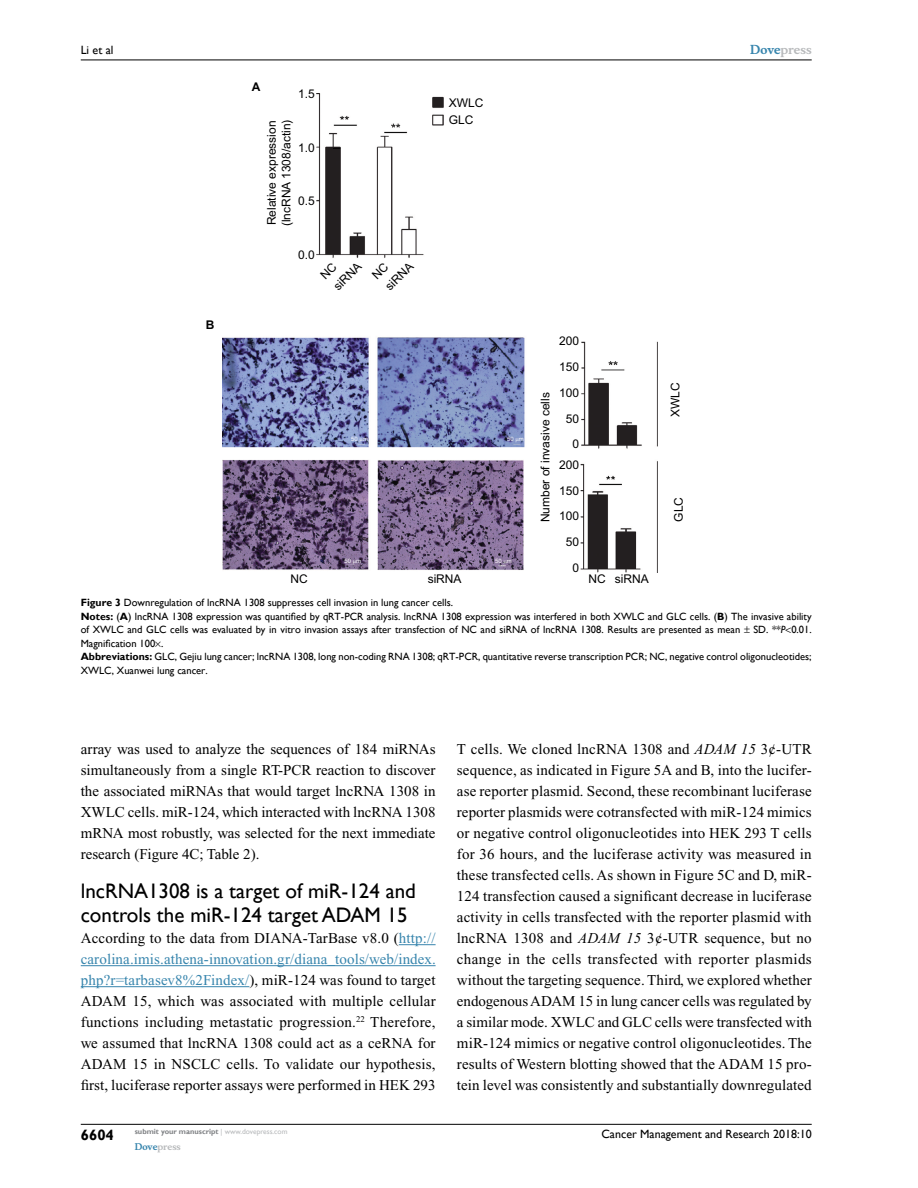
<style>
.page{position:relative;width:918px;height:1188px;background:#fff}
.page>*{position:absolute;margin:0;border:0;box-sizing:border-box;transform-origin:0 0}
.t1{font:21px/24px "Gill Sans";color:#000}
.t2{font:15px/21px "Times New Roman";letter-spacing:.005em;color:#000;text-align:justify}
.t3{font:700 15px "Gill Sans";color:#000}
.t4{font:12px/17.4px "Arial";color:#000}
.t5{font:12px "Gill Sans";color:#000}
.t6{font:700 12px "Musee";color:#b8babc}
.t7{font:700 12px "Arial";color:#000}
.t8{font:10.5px/13.5px "Gill Sans";color:#000}
.t9{font:700 9px "Musee";color:#b8babc}
.t10{font:700 7.5px "Gill Sans";color:#808285}
.t11{font:6px "Arial";color:#fff}
.s1{color:#3785ad}
.s2{font-weight:700}
.s3{font-style:italic}
.s4{font-weight:400;color:#b8babc}
</style>
<div class="page">
<hr style="left:81px;top:1124px;width:731px;height:1px;background:#000">
<hr style="left:81px;top:60px;width:731px;height:1px;background:#000">
<hr style="left:399px;top:944px;width:37px;height:1px;background:#3785ad">
<hr style="left:81px;top:965px;width:355px;height:1px;background:#3785ad">
<hr style="left:81px;top:986px;width:168px;height:1px;background:#3785ad">
<img style="left:223px;top:94px;width:435px;height:478px">
<svg style="left:353px;top:560px;width:3px;height:4px"></svg>
<svg style="left:504px;top:560px;width:3px;height:4px"></svg>
<svg style="left:360px;top:439px;width:3px;height:4px"></svg>
<svg style="left:516px;top:439px;width:3px;height:4px"></svg>
<p class="t5" style="left:81px;top:43px;width:34px">Li et al</p>
<p class="t7" style="left:206px;top:316px;width:10px">B</p>
<p class="t7" style="left:252px;top:79px;width:10px">A</p>
<p class="t4" style="left:298px;top:85px;width:18px">1.5</p>
<p class="t4" style="left:265px;top:226px;width:108px;line-height:14.4px;rotate:-90deg">Relative expression (lncRNA 1308/actin)</p>
<p class="t4" style="left:298px;top:139px;width:18px">1.0</p>
<p class="t4" style="left:298px;top:193px;width:18px">0.5</p>
<p class="t4" style="left:298px;top:246px;width:18px">0.0</p>
<p class="t4" style="left:316px;top:271px;width:37px;rotate:-45deg">NC siRNA</p>
<p class="t4" style="left:368px;top:271px;width:37px;rotate:-45deg">NC siRNA</p>
<p class="t4" style="left:449px;top:95px;width:36px;line-height:16.8px">XWLC<br>GLC</p>
<p class="t4" style="left:559px;top:333px;width:22px">200</p>
<p class="t4" style="left:559px;top:358px;width:22px">150</p>
<p class="t11" style="left:351px;top:435px;width:18px">50 m</p>
<p class="t11" style="left:507px;top:435px;width:18px">50 m</p>
<p class="t4" style="left:537px;top:522px;width:132px;rotate:-90deg">Number of invasive cells</p>
<p class="t4" style="left:559px;top:384px;width:22px">100</p>
<p class="t4" style="left:566px;top:410px;width:15px">50</p>
<p class="t4" style="left:573px;top:436px;width:8px">0</p>
<p class="t4" style="left:559px;top:456px;width:22px">200</p>
<p class="t4" style="left:559px;top:482px;width:22px">150</p>
<p class="t4" style="left:559px;top:507px;width:22px">100</p>
<p class="t4" style="left:566px;top:533px;width:15px">50</p>
<p class="t11" style="left:345px;top:557px;width:18px">50 m</p>
<p class="t11" style="left:495px;top:557px;width:18px">50 m</p>
<p class="t4" style="left:573px;top:559px;width:8px">0</p>
<p class="t4" style="left:290px;top:570px;width:19px">NC</p>
<p class="t4" style="left:428px;top:570px;width:35px">siRNA</p>
<p class="t4" style="left:589px;top:570px;width:62px">NC siRNA</p>
<p class="t4" style="left:667px;top:417px;width:36px;rotate:-90deg">XWLC</p>
<p class="t4" style="left:670px;top:522px;width:26px;rotate:-90deg">GLC</p>
<p class="t6" style="left:750px;top:43px;width:63px"><span class="s1">Dove</span>press</p>
<p class="t8" style="left:81px;top:596px;width:732px"><span class="s2">Figure 3</span> Downregulation of lncRNA 1308 suppresses cell invasion in lung cancer cells.<br><span class="s2">Notes:</span> (<span class="s2">A</span>) lncRNA 1308 expression was quantified by qRT-PCR analysis. lncRNA 1308 expression was interfered in both XWLC and GLC cells. (<span class="s2">B</span>) The invasive ability of XWLC and GLC cells was evaluated by in vitro invasion assays after transfection of NC and siRNA of lncRNA 1308. Results are presented as mean</p>
<p class="t8" style="left:753px;top:623px;width:60px">SD. **<span class="s3">P</span> 0.01.</p>
<p class="t8" style="left:81px;top:637px;width:732px">Magnification 100 .<br><span class="s2">Abbreviations:</span> GLC, Gejiu lung cancer; lncRNA 1308, long non-coding RNA 1308; qRT-PCR, quantitative reverse transcription PCR; NC, negative control oligonucleotides;<br>XWLC, Xuanwei lung cancer.</p>
<p class="t2" style="left:81px;top:739px;width:356px">array was used to analyze the sequences of 184 miRNAs simultaneously from a single RT-PCR reaction to discover the associated miRNAs that would target lncRNA 1308 in XWLC cells. miR-124, which interacted with lncRNA 1308 mRNA most robustly, was selected for the next immediate research (Figure 4C; Table 2).</p>
<h1 class="t1" style="left:81px;top:880px;width:337px">lncRNA 1308 is a target of miR-124 and controls the miR-124 target ADAM 15</h1>
<p class="t2" style="left:81px;top:928px;width:357px">According to the data from DIANA-TarBase v8.0 (<span class="s1">http:// carolina.imis.athena-innovation.gr/diana_tools/web/index. php?r=tarbasev8%2Findex/</span>), miR-124 was found to target ADAM 15, which was associated with multiple cellular functions including metastatic progression.<sup>22</sup> Therefore, we assumed that lncRNA 1308 could act as a ceRNA for ADAM 15 in NSCLC cells. To validate our hypothesis, first, luciferase reporter assays were performed in HEK 293</p>
<p class="t2" style="left:457px;top:739px;width:357px">T cells. We cloned lncRNA 1308 and <span class="s3">ADAM 15</span> 3¢-UTR sequence, as indicated in Figure 5A and B, into the lucifer&shy;ase reporter plasmid. Second, these recombinant luciferase reporter plasmids were cotransfected with miR-124 mimics or negative control oligonucleotides into HEK 293 T cells for 36 hours, and the luciferase activity was measured in these transfected cells. As shown in Figure 5C and D, miR-124 transfection caused a significant decrease in luciferase activity in cells transfected with the reporter plasmid with lncRNA 1308 and <span class="s3">ADAM 15</span> 3¢-UTR sequence, but no change in the cells transfected with reporter plasmids without the targeting sequence. Third, we explored whether endogenous ADAM 15 in lung cancer cells was regulated by a similar mode. XWLC and GLC cells were transfected with miR-124 mimics or negative control oligonucleotides. The results of Western blotting showed that the ADAM 15 pro&shy;tein level was consistently and substantially downregulated</p>
<p class="t3" style="left:81px;top:1126px;width:35px">6604</p>
<p class="t10" style="left:135px;top:1127px;width:154px">submit your manuscript <span class="s4">| www.dovepress.com</span></p>
<p class="t9" style="left:135px;top:1141px;width:48px"><span class="s1">Dove</span>press</p>
<p class="t5" style="left:601px;top:1127px;width:212px">Cancer Management and Research 2018:10</p>
</div>
